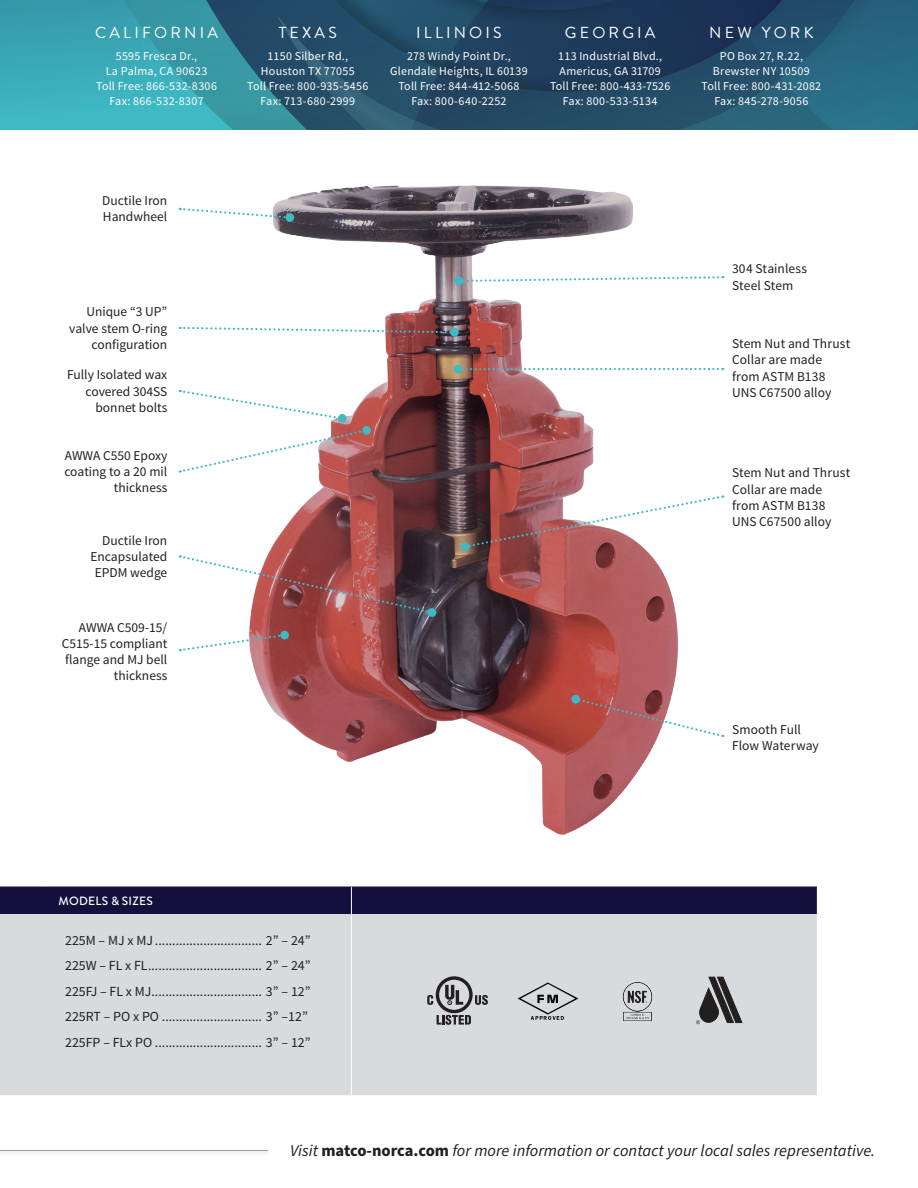
<style>
.page{position:relative;width:918px;height:1188px;background:#fff}
.page>*{position:absolute;margin:0;border:0;box-sizing:border-box;transform-origin:0 0}
.t1{font:italic 16.5px "Source Sans Pro";color:#231f20}
.t2{font:15.9px "Brandon Grotesque";letter-spacing:.2em;color:#fff}
.t3{font:13.8px/25.5px "Source Sans Pro";color:#231f20}
.t4{font:13.5px/16.2px "Source Sans Pro";color:#231f20}
.t5{font:12px/15px "Source Sans Pro";letter-spacing:.025em;color:#fff;text-align:center}
.t6{font:500 12px "Brandon Grotesque";letter-spacing:.02em;color:#fff}
.s1{font-weight:700;font-style:normal}
</style>
<div class="page">
<div style="left:0;top:1148px;width:879px;height:8px;background:#f5f5f5"></div>
<hr style="left:0;top:1150px;width:874px;height:1px;background:#90a0aa">
<svg style="left:0;top:0;width:69px;height:130px;background:#3aa9b7"></svg>
<svg style="left:69px;top:0;width:27px;height:130px;background:#3aaab7"></svg>
<svg style="left:96px;top:0;width:822px;height:130px;background:#275d76"></svg>
<div style="left:268px;top:1129px;width:621px;height:42px;background:#fff"></div>
<div style="left:0;top:914px;width:817px;height:181px;background:#d7dbde"></div>
<div style="left:0;top:887px;width:817px;height:27px;background:#13103e"></div>
<hr style="left:351px;top:914px;width:1px;height:181px;background:#fff">
<img style="left:613px;top:977px;width:48px;height:48px">
<svg style="left:427px;top:976px;width:61px;height:49px;background:#a2a4a6"></svg>
<svg style="left:518px;top:982px;width:60px;height:38px;background:#b7bbbd"></svg>
<svg style="left:696px;top:977px;width:46px;height:47px;background:#7d7d7f"></svg>
<img style="left:249px;top:185px;width:429px;height:650px">
<svg style="left:180px;top:207px;width:111px;height:13px"></svg>
<div style="left:286px;top:213px;width:8px;height:9px;background:#3fb9c4;border-radius:50%"></div>
<svg style="left:459px;top:275px;width:264px;height:8px"></svg>
<div style="left:455px;top:277px;width:8px;height:8px;background:#3fb9c4;border-radius:50%"></div>
<svg style="left:180px;top:389px;width:163px;height:32px"></svg>
<div style="left:338px;top:414px;width:9px;height:9px;background:#3fb9c4;border-radius:50%"></div>
<svg style="left:462px;top:368px;width:261px;height:2px"></svg>
<div style="left:454px;top:365px;width:8px;height:9px;background:#3fb9c4;border-radius:50%"></div>
<svg style="left:180px;top:326px;width:275px;height:8px"></svg>
<div style="left:450px;top:328px;width:9px;height:9px;background:#3fb9c4;border-radius:50%"></div>
<svg style="left:180px;top:428px;width:188px;height:45px"></svg>
<div style="left:362px;top:426px;width:9px;height:9px;background:#3fb9c4;border-radius:50%"></div>
<svg style="left:464px;top:495px;width:259px;height:54px"></svg>
<div style="left:460px;top:542px;width:9px;height:9px;background:#3fb9c4;border-radius:50%"></div>
<svg style="left:180px;top:555px;width:253px;height:60px"></svg>
<div style="left:428px;top:608px;width:8px;height:9px;background:#3fb9c4;border-radius:50%"></div>
<svg style="left:180px;top:633px;width:106px;height:19px"></svg>
<div style="left:280px;top:631px;width:9px;height:8px;background:#3fb9c4;border-radius:50%"></div>
<svg style="left:575px;top:697px;width:148px;height:41px"></svg>
<div style="left:571px;top:695px;width:9px;height:9px;background:#3fb9c4;border-radius:50%"></div>
<p class="t2" style="left:95px;top:22px;width:124px">CALIFORNIA</p>
<p class="t5" style="left:116px;top:49px;width:83px">5595 Fresca Dr.,</p>
<p class="t5" style="left:106px;top:64px;width:103px">La Palma, CA 90623</p>
<p class="t5" style="left:96px;top:79px;width:122px">Toll Free: 866-532-8306</p>
<p class="t5" style="left:110px;top:94px;width:96px">Fax: 866-532-8307</p>
<p class="t2" style="left:279px;top:22px;width:60px">TEXAS</p>
<p class="t5" style="left:268px;top:49px;width:82px">1150 Silber Rd.,</p>
<p class="t5" style="left:261px;top:64px;width:95px">Houston TX 77055</p>
<p class="t5" style="left:247px;top:79px;width:123px">Toll Free: 800-935-5456<br>Fax: 713-680-2999</p>
<p class="t2" style="left:416px;top:22px;width:87px">ILLINOIS</p>
<p class="t5" style="left:407px;top:49px;width:105px">278 Windy Point Dr.,</p>
<p class="t5" style="left:390px;top:64px;width:139px">Glendale Heights, IL 60139</p>
<p class="t5" style="left:398px;top:79px;width:123px">Toll Free: 844-412-5068</p>
<p class="t5" style="left:411px;top:94px;width:97px">Fax: 800-640-2252</p>
<p class="t2" style="left:565px;top:22px;width:92px">GEORGIA</p>
<p class="t5" style="left:558px;top:49px;width:105px">113 Industrial Blvd.,</p>
<p class="t5" style="left:560px;top:64px;width:103px">Americus, GA 31709</p>
<p class="t5" style="left:550px;top:79px;width:122px">Toll Free: 800-433-7526</p>
<p class="t5" style="left:563px;top:94px;width:96px">Fax: 800-533-5134</p>
<p class="t2" style="left:709px;top:22px;width:106px">NEW YORK</p>
<p class="t5" style="left:720px;top:49px;width:85px">PO Box 27, R.22,</p>
<p class="t5" style="left:713px;top:64px;width:98px">Brewster NY 10509</p>
<p class="t5" style="left:702px;top:79px;width:121px">Toll Free: 800-431-2082</p>
<p class="t5" style="left:715px;top:94px;width:95px">Fax: 845-278-9056</p>
<p class="t4" style="left:102px;top:193px;width:67px">Ductile Iron<br>Handwheel</p>
<p class="t4" style="left:69px;top:304px;width:100px;text-align:right">Unique “3 UP” valve stem O-ring configuration</p>
<p class="t4" style="left:67px;top:367px;width:102px;text-align:right">Fully Isolated wax covered 304SS bonnet bolts</p>
<p class="t4" style="left:64px;top:448px;width:104px;text-align:right">AWWA C550 Epoxy coating to a 20 mil thickness</p>
<p class="t4" style="left:91px;top:532px;width:78px;text-align:right">Ductile Iron<br>Encapsulated<br>EPDM wedge</p>
<p class="t4" style="left:62px;top:619px;width:107px;text-align:right">AWWA C509-15/<br>C515-15 compliant flange and MJ bell thickness</p>
<p class="t4" style="left:732px;top:261px;width:76px">304 Stainless<br>Steel Stem</p>
<p class="t4" style="left:732px;top:336px;width:120px">Stem Nut and Thrust<br>Collar are made from ASTM B138<br>UNS C67500 alloy</p>
<p class="t4" style="left:732px;top:465px;width:120px">Stem Nut and Thrust<br>Collar are made from ASTM B138<br>UNS C67500 alloy</p>
<p class="t4" style="left:732px;top:722px;width:88px">Smooth Full<br>Flow Waterway</p>
<p class="t6" style="left:58px;top:892px;width:96px">MODELS &amp; SIZES</p>
<p class="t3" style="left:65px;top:928px;width:247px">225M – MJ x MJ ............................... 2” – 24” 225W – FL x FL................................. 2” – 24” 225FJ – FL x MJ................................ 3” – 12” 225RT – PO x PO ............................. 3” –12” 225FP – FLx PO ............................... 3” – 12”</p>
<p class="t1" style="left:290px;top:1140px;width:587px">Visit <span class="s1">matco-norca.com</span> for more information or contact your local sales representative.</p>
</div>
